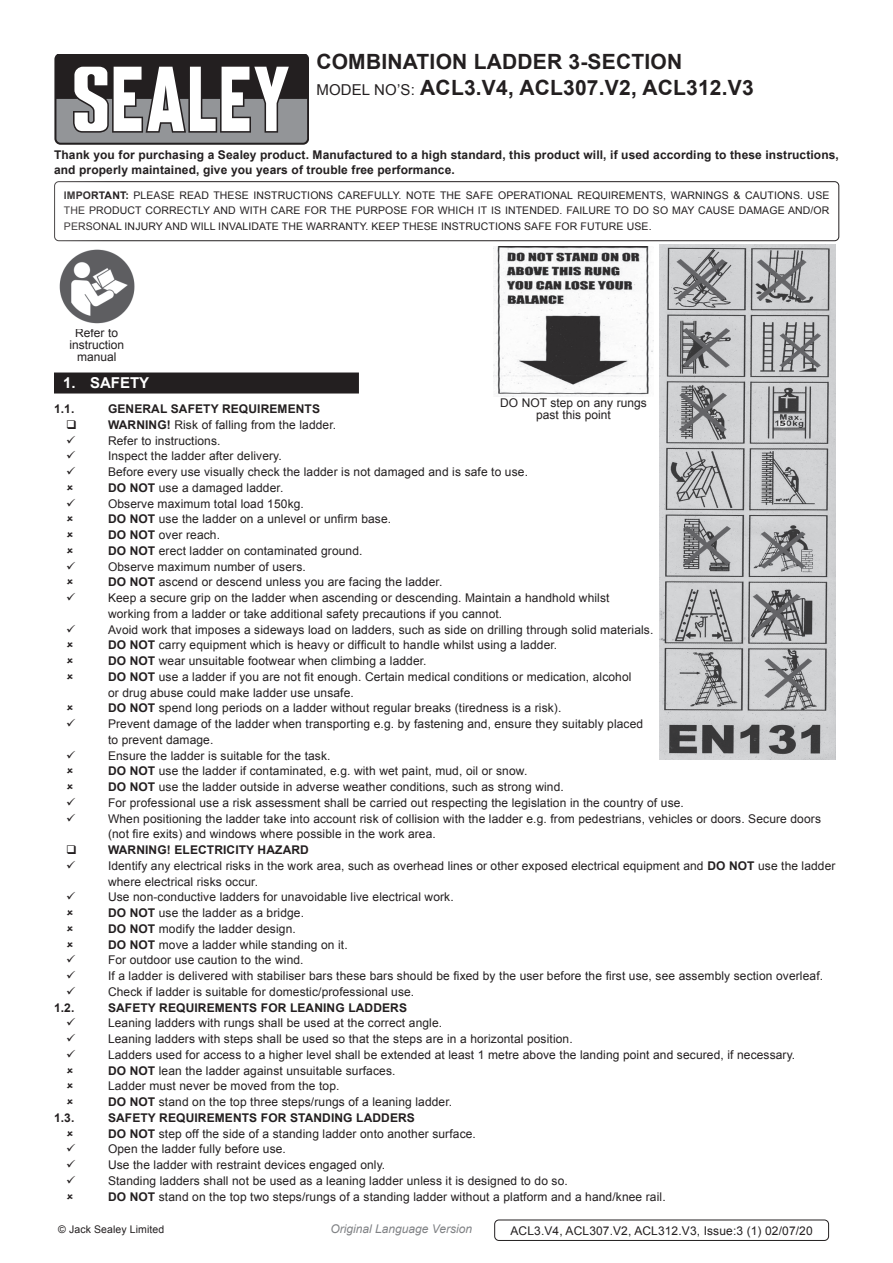
<style>
.page{position:relative;width:893px;height:1263px;background:#fff}
.page>*{position:absolute;margin:0;border:0;box-sizing:border-box;transform-origin:0 0}
.Instructions_Model_N{font:700 21px "Arial";letter-spacing:.01em;color:#231f20}
.t1{font:700 15px "Arial";color:#fff}
.Body{font:12px/15.8px "Arial";letter-spacing:.01em;color:#231f20}
.Body-2{font:700 12px/15.8px "Arial";letter-spacing:.01em;color:#231f20}
.Body__Footer{font:12px "Arial";letter-spacing:.01em;color:#231f20}
.t2{font:italic 12px "Arial";color:#808285}
.Body__Justified__7pt{font:10.5px/15.8px "Arial";letter-spacing:.01em;color:#231f20;text-align:justify}
.s1{font-weight:400;font-size:15px}
.s2{font-weight:700}
</style>
<div class="page">
<svg style="left:54px;top:54px;width:255px;height:90px"></svg>
<div style="left:54px;top:181px;width:785px;height:60px;border:1px solid #231f20;border-radius:4px"></div>
<div style="left:54px;top:372px;width:305px;height:21px;background:#231f20"></div>
<img style="left:59px;top:249px;width:76px;height:75px">
<div style="left:494px;top:1219px;width:335px;height:22px;border:1px solid #231f20;border-radius:4px"></div>
<img style="left:660px;top:245px;width:175px;height:514px">
<img style="left:493px;top:247px;width:161px;height:149px">
<p class="Instructions_Model_N" style="left:316px;top:48px;width:367px">COMBINATION LADDER 3-SECTION</p>
<p class="Instructions_Model_N" style="left:316px;top:73px;width:439px"><span class="s1">MODEL NO’S:</span> ACL3.V4, ACL307.V2, ACL312.V3</p>
<p class="Body-2" style="left:54px;top:147px;width:786px">Thank you for purchasing a Sealey product. Manufactured to a high standard, this product will, if used according to these instructions, and properly maintained, give you years of trouble free performance.</p>
<p class="Body__Justified__7pt" style="left:64px;top:187px;width:767px"><span class="s2">IMPORTANT:</span> PLEASE READ THESE INSTRUCTIONS CAREFULLY. NOTE THE SAFE OPERATIONAL REQUIREMENTS, WARNINGS &amp; CAUTIONS. USE THE PRODUCT CORRECTLY AND WITH CARE FOR THE PURPOSE FOR WHICH IT IS INTENDED. FAILURE TO DO SO MAY CAUSE DAMAGE AND/OR PERSONAL INJURY AND WILL INVALIDATE THE WARRANTY. KEEP THESE INSTRUCTIONS SAFE FOR FUTURE USE.</p>
<p class="Body" style="left:69px;top:327px;width:56px;line-height:12px;text-align:center">Refer to instruction</p>
<p class="Body" style="left:77px;top:349px;width:41px">manual</p>
<p class="t1" style="left:63px;top:373px;width:88px">1. SAFETY</p>
<p class="Body-2" style="left:54px;top:401px;width:22px">1.1.</p>
<p class="Body-2" style="left:108px;top:401px;width:214px">GENERAL SAFETY REQUIREMENTS</p>
<p class="Body" style="left:108px;top:417px;width:230px"><span class="s2">WARNING!</span> Risk of falling from the ladder.</p>
<p class="Body" style="left:108px;top:433px;width:114px">Refer to instructions.</p>
<p class="Body" style="left:108px;top:448px;width:175px">Inspect the ladder after delivery.</p>
<p class="Body" style="left:108px;top:464px;width:421px">Before every use visually check the ladder is not damaged and is safe to use.</p>
<p class="Body" style="left:108px;top:480px;width:177px"><span class="s2">DO NOT</span> use a damaged ladder.</p>
<p class="Body" style="left:108px;top:496px;width:197px">Observe maximum total load 150kg.</p>
<p class="Body" style="left:108px;top:511px;width:285px"><span class="s2">DO NOT</span> use the ladder on a unlevel or unfirm base.</p>
<p class="Body" style="left:108px;top:527px;width:114px"><span class="s2">DO NOT</span> over reach.</p>
<p class="Body" style="left:108px;top:543px;width:256px"><span class="s2">DO NOT</span> erect ladder on contaminated ground.</p>
<p class="Body" style="left:108px;top:559px;width:199px">Observe maximum number of users.</p>
<p class="Body" style="left:108px;top:574px;width:336px"><span class="s2">DO NOT</span> ascend or descend unless you are facing the ladder.</p>
<p class="Body" style="left:108px;top:590px;width:503px">Keep a secure grip on the ladder when ascending or descending. Maintain a handhold whilst</p>
<p class="Body" style="left:108px;top:606px;width:396px">working from a ladder or take additional safety precautions if you cannot.</p>
<p class="Body" style="left:108px;top:622px;width:547px">Avoid work that imposes a sideways load on ladders, such as side on drilling through solid materials.</p>
<p class="Body" style="left:108px;top:637px;width:451px"><span class="s2">DO NOT</span> carry equipment which is heavy or difficult to handle whilst using a ladder.</p>
<p class="Body" style="left:108px;top:653px;width:320px"><span class="s2">DO NOT</span> wear unsuitable footwear when climbing a ladder.</p>
<p class="Body" style="left:108px;top:669px;width:525px"><span class="s2">DO NOT</span> use a ladder if you are not fit enough. Certain medical conditions or medication, alcohol</p>
<p class="Body" style="left:108px;top:685px;width:247px">or drug abuse could make ladder use unsafe.</p>
<p class="Body" style="left:108px;top:700px;width:455px"><span class="s2">DO NOT</span> spend long periods on a ladder without regular breaks (tiredness is a risk).</p>
<p class="Body" style="left:108px;top:716px;width:537px">Prevent damage of the ladder when transporting e.g. by fastening and, ensure they suitably placed</p>
<p class="Body" style="left:108px;top:732px;width:107px">to prevent damage.</p>
<p class="Body" style="left:108px;top:748px;width:224px">Ensure the ladder is suitable for the task.</p>
<p class="Body" style="left:108px;top:763px;width:421px"><span class="s2">DO NOT</span> use the ladder if contaminated, e.g. with wet paint, mud, oil or snow.</p>
<p class="Body" style="left:108px;top:779px;width:457px"><span class="s2">DO NOT</span> use the ladder outside in adverse weather conditions, such as strong wind.</p>
<p class="Body" style="left:108px;top:795px;width:577px">For professional use a risk assessment shall be carried out respecting the legislation in the country of use.</p>
<p class="Body" style="left:108px;top:811px;width:714px">When positioning the ladder take into account risk of collision with the ladder e.g. from pedestrians, vehicles or doors. Secure doors (not fire exits) and windows where possible in the work area.</p>
<p class="Body-2" style="left:108px;top:842px;width:202px">WARNING! ELECTRICITY HAZARD</p>
<p class="Body" style="left:108px;top:858px;width:729px">Identify any electrical risks in the work area, such as overhead lines or other exposed electrical equipment and <span class="s2">DO NOT</span> use the ladder where electrical risks occur.</p>
<p class="Body" style="left:108px;top:889px;width:347px">Use non-conductive ladders for unavoidable live electrical work.</p>
<p class="Body" style="left:108px;top:905px;width:198px"><span class="s2">DO NOT</span> use the ladder as a bridge.</p>
<p class="Body" style="left:108px;top:921px;width:189px"><span class="s2">DO NOT</span> modify the ladder design.</p>
<p class="Body" style="left:108px;top:937px;width:241px"><span class="s2">DO NOT</span> move a ladder while standing on it.</p>
<p class="Body" style="left:108px;top:952px;width:197px">For outdoor use caution to the wind.</p>
<p class="Body" style="left:108px;top:968px;width:717px">If a ladder is delivered with stabiliser bars these bars should be fixed by the user before the first use, see assembly section overleaf.</p>
<p class="Body" style="left:108px;top:984px;width:308px">Check if ladder is suitable for domestic/professional use.</p>
<p class="Body-2" style="left:54px;top:1000px;width:22px">1.2.</p>
<p class="Body-2" style="left:108px;top:1000px;width:301px">SAFETY REQUIREMENTS FOR LEANING LADDERS</p>
<p class="Body" style="left:108px;top:1015px;width:336px">Leaning ladders with rungs shall be used at the correct angle.</p>
<p class="Body" style="left:108px;top:1031px;width:466px">Leaning ladders with steps shall be used so that the steps are in a horizontal position.</p>
<p class="Body" style="left:108px;top:1047px;width:689px">Ladders used for access to a higher level shall be extended at least 1 metre above the landing point and secured, if necessary.</p>
<p class="Body" style="left:108px;top:1063px;width:289px"><span class="s2">DO NOT</span> lean the ladder against unsuitable surfaces.</p>
<p class="Body" style="left:108px;top:1078px;width:233px">Ladder must never be moved from the top.</p>
<p class="Body" style="left:108px;top:1094px;width:346px"><span class="s2">DO NOT</span> stand on the top three steps/rungs of a leaning ladder.</p>
<p class="Body-2" style="left:54px;top:1110px;width:22px">1.3.</p>
<p class="Body-2" style="left:108px;top:1110px;width:308px">SAFETY REQUIREMENTS FOR STANDING LADDERS</p>
<p class="Body" style="left:108px;top:1126px;width:369px"><span class="s2">DO NOT</span> step off the side of a standing ladder onto another surface.</p>
<p class="Body" style="left:108px;top:1141px;width:179px">Open the ladder fully before use.</p>
<p class="Body" style="left:108px;top:1157px;width:279px">Use the ladder with restraint devices engaged only.</p>
<p class="Body" style="left:108px;top:1173px;width:461px">Standing ladders shall not be used as a leaning ladder unless it is designed to do so.</p>
<p class="Body" style="left:108px;top:1189px;width:559px"><span class="s2">DO NOT</span> stand on the top two steps/rungs of a standing ladder without a platform and a hand/knee rail.</p>
<p class="Body" style="left:500px;top:396px;width:148px;line-height:12px;text-align:center">DO NOT step on any rungs past this point</p>
<p class="Body__Justified__7pt" style="left:58px;top:1221px;width:108px">© Jack Sealey Limited</p>
<p class="t2" style="left:330px;top:1220px;width:143px">Original Language Version</p>
<p class="Body__Footer" style="left:510px;top:1223px;width:304px">ACL3.V4, ACL307.V2, ACL312.V3, Issue:3 (1) 02/07/20</p>
</div>
